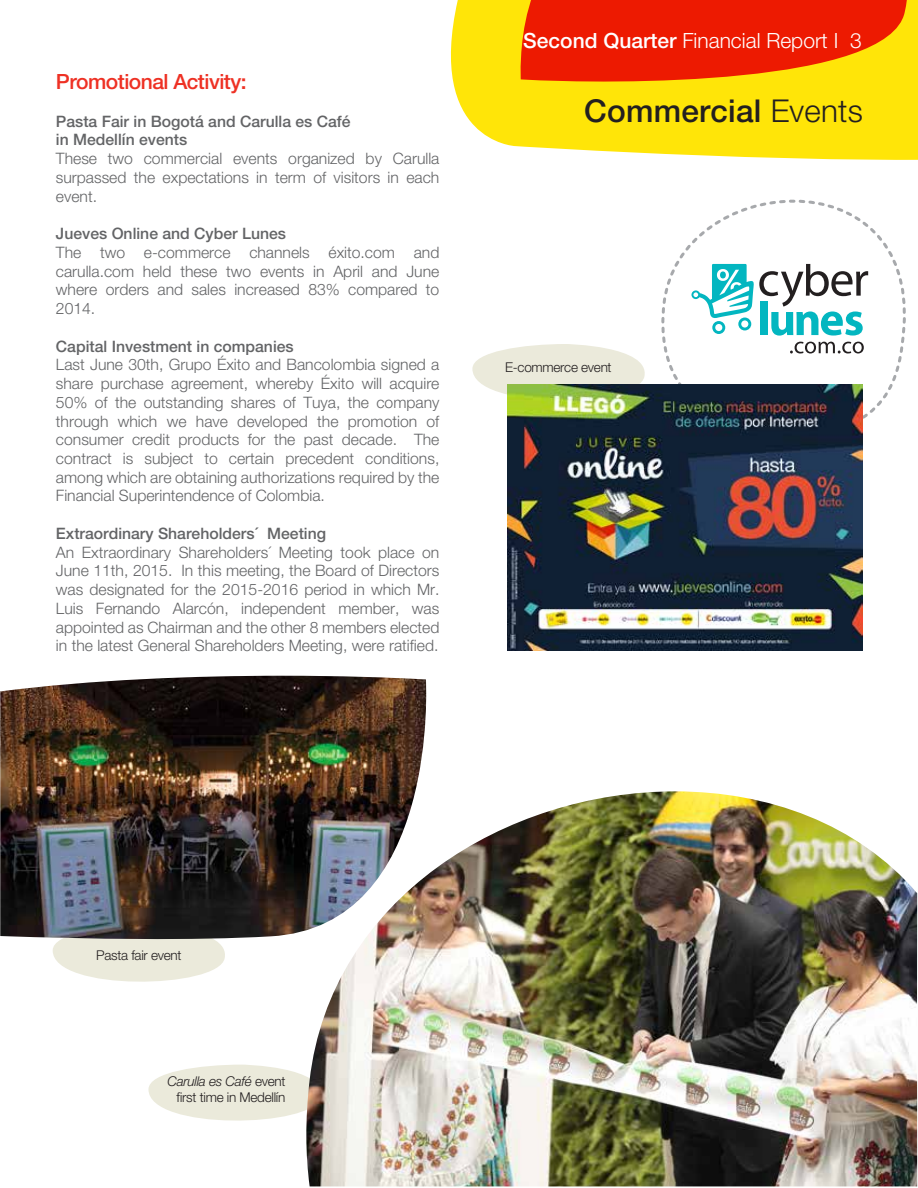
<style>
.page{position:relative;width:918px;height:1188px;background:#fff}
.page>*{position:absolute;margin:0;border:0;box-sizing:border-box;transform-origin:0 0}
.t1{font:500 31.5px "Helvetica Neue LT Std";letter-spacing:.01em;color:#231f20}
.t2{font:300 21px "Helvetica Neue LT Std";color:#fff}
.t3{font:500 21px "Helvetica Neue LT Std";letter-spacing:-.025em;color:#ee3124}
.t4{font:300 15.75px/18.8px "Helvetica Neue LT Std";color:#636466;text-align:justify}
.t5{font:500 15.75px/18.8px "Helvetica Neue LT Std";color:#636466}
.t6{font:300 13.5px/16.2px "Helvetica Neue LT Std";letter-spacing:-.02em;color:#231f20;text-align:right}
.s1{font-weight:500}
.s2{font-weight:300}
.s3{font-style:italic}
</style>
<div class="page">
<svg style="left:450px;top:0;width:468px;height:160px;fill:#ffe508"></svg>
<svg style="left:521px;top:0;width:387px;height:82px"></svg>
<svg style="left:472px;top:344px;width:173px;height:50px"></svg>
<svg style="left:148px;top:1065px;width:157px;height:56px"></svg>
<svg style="left:53px;top:941px;width:172px;height:41px"></svg>
<svg style="left:661px;top:200px;width:245px;height:219px"></svg>
<img style="left:305px;top:791px;width:612px;height:395px">
<svg style="left:790px;top:342px;width:74px;height:12px"></svg>
<svg style="left:691px;top:264px;width:177px;height:72px"></svg>
<img style="left:507px;top:384px;width:356px;height:267px">
<img style="left:0;top:676px;width:440px;height:265px">
<h2 class="t3" style="left:56px;top:69px;width:192px">Promotional Activity:</h2>
<p class="t5" style="left:56px;top:111px;width:296px">Pasta Fair in Bogotá and Carulla es Café in Medellín events</p>
<p class="t4" style="left:56px;top:149px;width:385px">These two commercial events organized by Carulla surpassed the expectations in term of visitors in each event.</p>
<p class="t5" style="left:56px;top:224px;width:232px">Jueves Online and Cyber Lunes</p>
<p class="t4" style="left:56px;top:243px;width:385px">The two e-commerce channels éxito.com and carulla.com held these two events in April and June where orders and sales increased 83% compared to 2014.</p>
<p class="t5" style="left:56px;top:336px;width:239px">Capital Investment in companies</p>
<p class="t4" style="left:56px;top:355px;width:385px">Last June 30th, Grupo Éxito and Bancolombia signed a share purchase agreement, whereby Éxito will acquire 50% of the outstanding shares of Tuya, the company through which we have developed the promotion of consumer credit products for the past decade. The contract is subject to certain precedent conditions, among which are obtaining authorizations required by the Financial Superintendence of Colombia.</p>
<p class="t5" style="left:56px;top:524px;width:272px">Extraordinary Shareholders´ Meeting</p>
<p class="t4" style="left:56px;top:542px;width:385px">An Extraordinary Shareholders´ Meeting took place on June 11th, 2015. In this meeting, the Board of Directors was designated for the 2015-2016 period in which Mr.<br>Luis Fernando Alarcón, independent member, was appointed as Chairman and the other 8 members elected in the latest General Shareholders Meeting, were ratified.</p>
<h2 class="t2" style="left:523px;top:27px;width:340px"><span class="s1">Second Quarter</span> Financial Report I 3</h2>
<h1 class="t1" style="left:584px;top:92px;width:280px">Commercial <span class="s2">Events</span></h1>
<p class="t6" style="left:505px;top:359px;width:108px">E-commerce event</p>
<p class="t6" style="left:96px;top:947px;width:87px">Pasta fair event</p>
<p class="t6" style="left:168px;top:1073px;width:119px"><span class="s3">Carulla es Café</span> event first time in Medellín</p>
</div>
